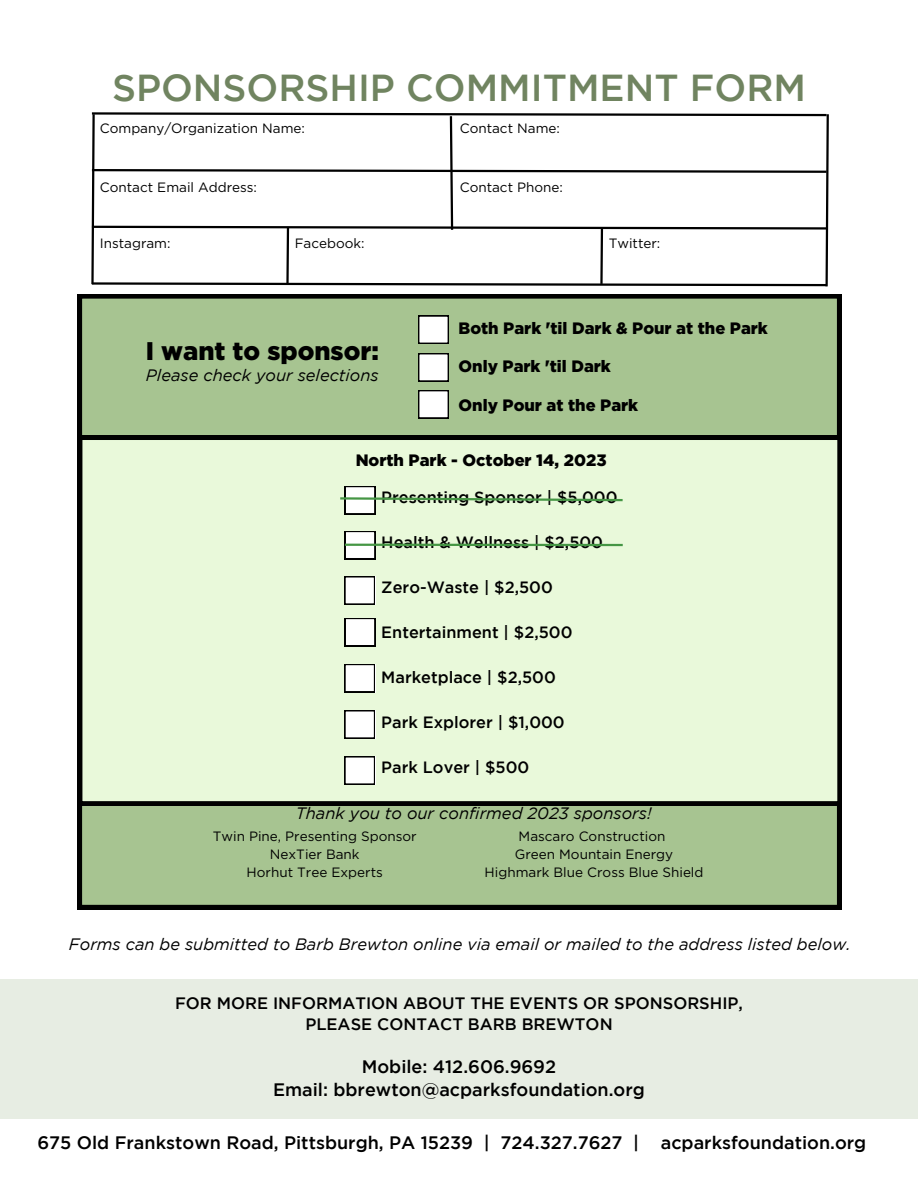
<style>
.page{position:relative;width:918px;height:1188px;background:#fff}
.page>*{position:absolute;margin:0;border:0;box-sizing:border-box;transform-origin:0 0}
.t1{font:500 37.5px "Gotham";color:#708460}
.t2{font:900 25.5px "Gotham";color:#000}
.t3{font:500 18px "Gotham";color:#000}
.t4{font:italic 16.5px "Gotham";color:#000}
.t5{font:900 16.5px "Gotham";color:#000}
.t6{font:500 16.5px/21.3px "Gotham";color:#000;text-align:center}
.t7{font:500 16.35px "Gotham";color:#000}
.t8{font:13.5px "Gotham";color:#000}
</style>
<div class="page">
<svg style="left:91px;top:112px;width:738px;height:175px"></svg>
<div style="left:78px;top:294px;width:763px;height:142px;background:#a7c491"></div>
<div style="left:78px;top:806px;width:763px;height:103px;background:#a7c491"></div>
<div style="left:78px;top:436px;width:764px;height:370px;background:#e9f9da"></div>
<div style="left:0;top:979px;width:918px;height:139px;background:#e7ede3"></div>
<svg style="left:418px;top:316px;width:31px;height:28px"></svg>
<svg style="left:418px;top:353px;width:31px;height:28px"></svg>
<svg style="left:418px;top:390px;width:31px;height:28px"></svg>
<div style="left:345px;top:531px;width:31px;height:28px;background:#000"></div>
<svg style="left:345px;top:532px;width:30px;height:26px"></svg>
<div style="left:345px;top:576px;width:31px;height:28px;background:#fff"></div>
<svg style="left:345px;top:576px;width:30px;height:29px"></svg>
<div style="left:345px;top:618px;width:31px;height:28px;background:#000"></div>
<svg style="left:346px;top:619px;width:29px;height:26px"></svg>
<div style="left:345px;top:664px;width:31px;height:28px;background:#fff"></div>
<svg style="left:345px;top:664px;width:30px;height:28px"></svg>
<div style="left:345px;top:710px;width:31px;height:28px;background:#fff"></div>
<svg style="left:345px;top:710px;width:30px;height:28px"></svg>
<div style="left:345px;top:756px;width:31px;height:28px;background:#fff"></div>
<svg style="left:345px;top:756px;width:30px;height:29px"></svg>
<hr style="left:345px;top:544px;width:278px;height:2px;background:#459644">
<svg style="left:338px;top:486px;width:287px;height:28px;background:#d9eccc"></svg>
<p class="t1" style="left:112px;top:73px;width:695px">SPONSORSHIP COMMITMENT FORM</p>
<p class="t8" style="left:100px;top:122px;width:207px">Company/Organization Name:</p>
<p class="t8" style="left:460px;top:122px;width:102px">Contact Name:</p>
<p class="t8" style="left:100px;top:181px;width:159px">Contact Email Address:</p>
<p class="t8" style="left:460px;top:181px;width:105px">Contact Phone:</p>
<p class="t8" style="left:100px;top:237px;width:72px">Instagram:</p>
<p class="t8" style="left:295px;top:237px;width:71px">Facebook:</p>
<p class="t8" style="left:609px;top:237px;width:53px">Twitter:</p>
<p class="t2" style="left:146px;top:339px;width:235px">I want to sponsor:</p>
<p class="t4" style="left:146px;top:369px;width:234px">Please check your selections</p>
<p class="t5" style="left:459px;top:321px;width:311px">Both Park 'til Dark &amp; Pour at the Park</p>
<p class="t5" style="left:459px;top:359px;width:154px">Only Park 'til Dark</p>
<p class="t5" style="left:459px;top:397px;width:181px">Only Pour at the Park</p>
<p class="t5" style="left:356px;top:452px;width:253px">North Park - October 14, 2023</p>
<p class="t7" style="left:381px;top:491px;width:238px">Presenting Sponsor | $5,000</p>
<p class="t7" style="left:381px;top:536px;width:223px">Health &amp; Wellness | $2,500</p>
<p class="t7" style="left:381px;top:581px;width:173px">Zero-Waste | $2,500</p>
<p class="t7" style="left:381px;top:626px;width:193px">Entertainment | $2,500</p>
<p class="t7" style="left:381px;top:671px;width:176px">Marketplace | $2,500</p>
<p class="t7" style="left:381px;top:716px;width:185px">Park Explorer | $1,000</p>
<p class="t7" style="left:381px;top:761px;width:150px">Park Lover | $500</p>
<p class="t4" style="left:296px;top:807px;width:357px">Thank you to our confirmed 2023 sponsors!</p>
<p class="t8" style="left:519px;top:830px;width:148px">Mascaro Construction</p>
<p class="t8" style="left:515px;top:848px;width:160px">Green Mountain Energy</p>
<p class="t8" style="left:485px;top:866px;width:220px">Highmark Blue Cross Blue Shield</p>
<p class="t8" style="left:213px;top:830px;width:205px">Twin Pine, Presenting Sponsor</p>
<p class="t8" style="left:270px;top:848px;width:91px">NexTier Bank</p>
<p class="t8" style="left:247px;top:866px;width:138px">Horhut Tree Experts</p>
<p class="t4" style="left:69px;top:938px;width:783px">Forms can be submitted to Barb Brewton online via email or mailed to the address listed below.</p>
<p class="t6" style="left:175px;top:993px;width:570px">FOR MORE INFORMATION ABOUT THE EVENTS OR SPONSORSHIP,<br>PLEASE CONTACT BARB BREWTON</p>
<p class="t3" style="left:362px;top:1060px;width:196px">Mobile: 412.606.9692</p>
<p class="t3" style="left:273px;top:1083px;width:373px">Email: bbrewton@acparksfoundation.org</p>
<p class="t3" style="left:37px;top:1136px;width:830px">675 Old Frankstown Road, Pittsburgh, PA 15239 | 724.327.7627 | acparksfoundation.org</p>
</div>
